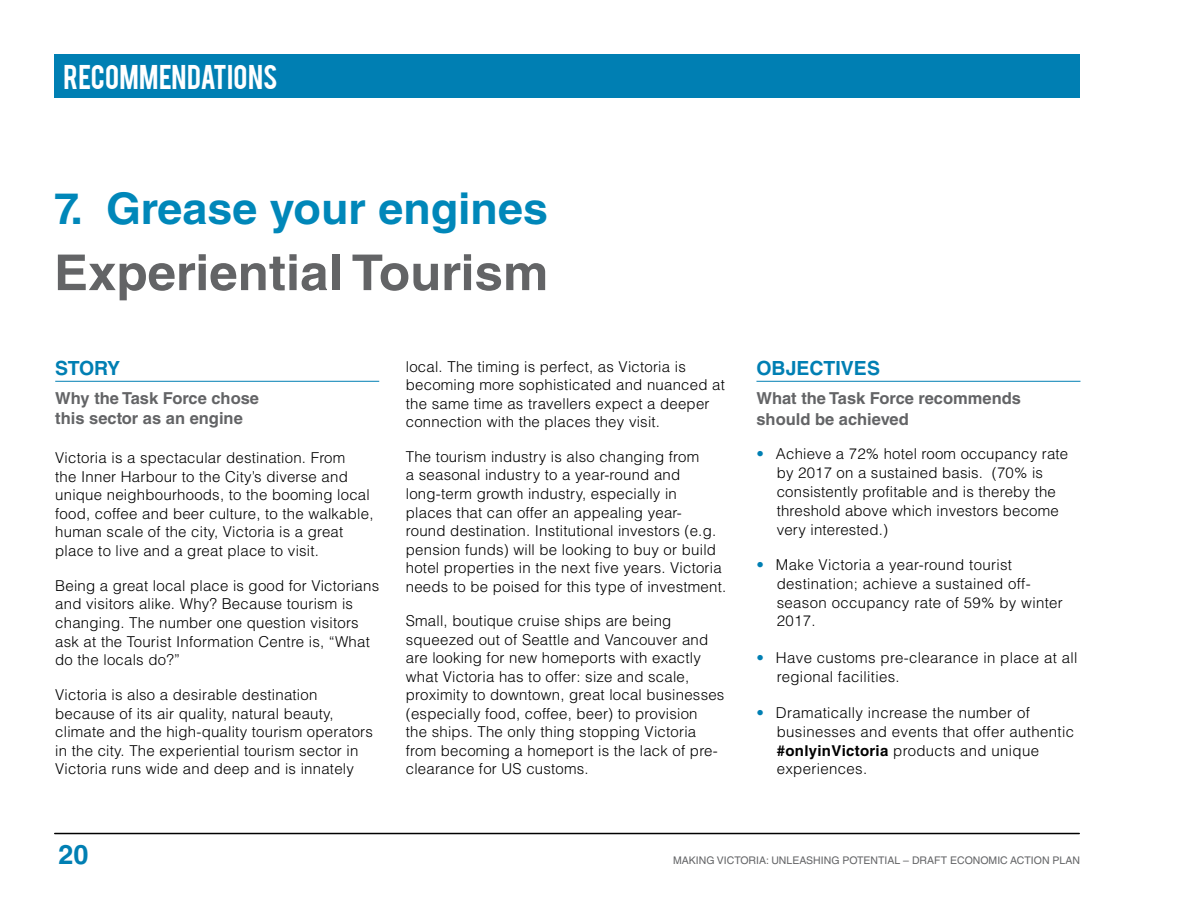
<style>
.page{position:relative;width:1188px;height:918px;background:#fff}
.page>*{position:absolute;margin:0;border:0;box-sizing:border-box;transform-origin:0 0}
.t1{font:700 49.5px "Helvetica LT Std";color:#636466}
.t2{font:700 43.5px "Helvetica LT Std";color:#0087b9}
.t3{font:27px "Bebas";letter-spacing:.01em;color:#fff}
.t4{font:700 27px "Helvetica LT Std";color:#007fb3}
.t5{font:700 19.5px "Helvetica LT Std";color:#007fb3}
.t6{font:700 16.5px/20.1px "Helvetica LT Std";color:#636466}
.t7{font:300 15px/18.5px "Helvetica LT Std";letter-spacing:.015em;color:#000}
.t8{font:10.5px "Helvetica LT Std";color:#636466}
.s1{color:#007fb3}
.s2{font-weight:700}
</style>
<div class="page">
<hr style="left:55px;top:833px;width:1024px;height:1px;background:#000">
<div style="left:54px;top:54px;width:1026px;height:43px;background:#007fb3"></div>
<hr style="left:55px;top:381px;width:324px;height:1px;background:#007fb3">
<hr style="left:756px;top:381px;width:324px;height:1px;background:#007fb3">
<h3 class="t3" style="left:63px;top:57px;width:216px">RECOMMENDATIONS</h3>
<h2 class="t2" style="left:54px;top:183px;width:495px">7. Grease your engines</h2>
<h1 class="t1" style="left:54px;top:243px;width:496px">Experiential Tourism</h1>
<h3 class="t5" style="left:55px;top:356px;width:67px">STORY</h3>
<p class="t6" style="left:55px;top:388px;width:205px">Why the Task Force chose this sector as an engine</p>
<p class="t7" style="left:55px;top:448px;width:320px">Victoria is a spectacular destination. From<br>the Inner Harbour to the City’s diverse and unique neighbourhoods, to the booming local food, coffee and beer culture, to the walkable, human scale of the city, Victoria is a great place to live and a great place to visit.</p>
<p class="t7" style="left:55px;top:576px;width:325px">Being a great local place is good for Victorians and visitors alike. Why? Because tourism is changing. The number one question visitors ask at the Tourist Information Centre is, “What do the locals do?”</p>
<p class="t7" style="left:55px;top:685px;width:319px">Victoria is also a desirable destination because of its air quality, natural beauty, climate and the high-quality tourism operators in the city. The experiential tourism sector in Victoria runs wide and deep and is innately</p>
<p class="t7" style="left:406px;top:357px;width:321px">local. The timing is perfect, as Victoria is becoming more sophisticated and nuanced at the same time as travellers expect a deeper connection with the places they visit.</p>
<p class="t7" style="left:406px;top:447px;width:319px">The tourism industry is also changing from<br>a seasonal industry to a year-round and long-term growth industry, especially in places that can offer an appealing year&shy;round destination. Institutional investors (e. g. pension funds) will be looking to buy or build hotel properties in the next five years. Victoria needs to be poised for this type of investment.</p>
<p class="t7" style="left:406px;top:612px;width:320px">Small, boutique cruise ships are being squeezed out of Seattle and Vancouver and are looking for new homeports with exactly what Victoria has to offer: size and scale, proximity to downtown, great local businesses (especially food, coffee, beer) to provision<br>the ships. The only thing stopping Victoria from becoming a homeport is the lack of pre&shy;clearance for US customs.</p>
<h3 class="t5" style="left:756px;top:356px;width:125px">OBJECTIVES</h3>
<p class="t6" style="left:756px;top:388px;width:266px">What the Task Force recommends should be achieved</p>
<p class="t7" style="left:777px;top:444px;width:293px;line-height:18.9px;text-indent:-20px"><span class="s1">•</span> Achieve a 72% hotel room occupancy rate by 2017 on a sustained basis. (70% is consistently profitable and is thereby the threshold above which investors become very interested. )</p>
<p class="t7" style="left:777px;top:555px;width:288px;line-height:18.9px;text-indent:-20px"><span class="s1">•</span> Make Victoria a year-round tourist destination; achieve a sustained off&shy;season occupancy rate of 59% by winter<br>2017.</p>
<p class="t7" style="left:777px;top:648px;width:302px;line-height:18.9px;text-indent:-20px"><span class="s1">•</span> Have customs pre-clearance in place at all regional facilities.</p>
<p class="t7" style="left:777px;top:703px;width:299px;line-height:18.9px;text-indent:-20px"><span class="s1">•</span> Dramatically increase the number of businesses and events that offer authentic <span class="s2">#onlyinVictoria</span> products and unique experiences.</p>
<h3 class="t4" style="left:58px;top:838px;width:32px">20</h3>
<p class="t8" style="left:673px;top:854px;width:408px">MAKING VICTORIA: UNLEASHING POTENTIAL – DRAFT ECONOMIC ACTION PLAN</p>
</div>
